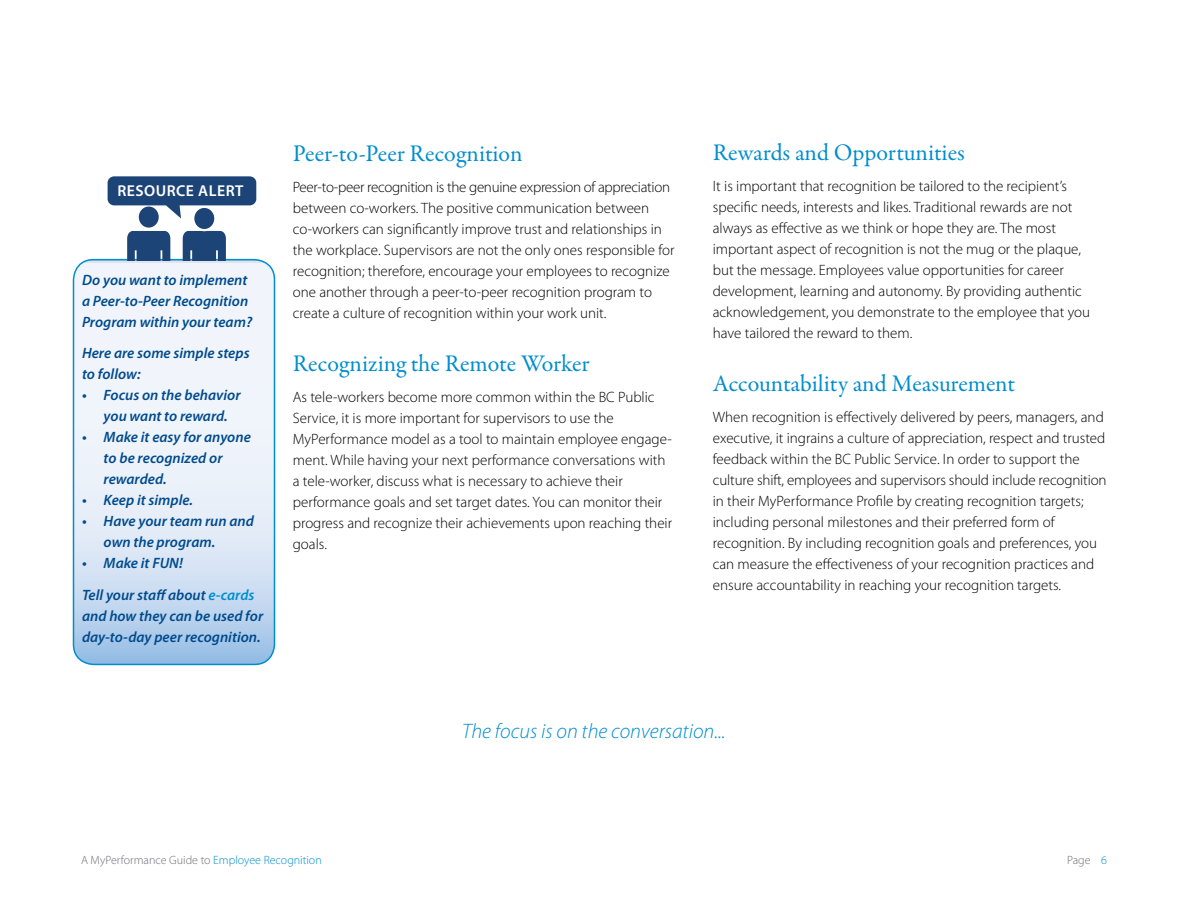
<style>
.page{position:relative;width:1188px;height:918px;background:#fff}
.page>*{position:absolute;margin:0;border:0;box-sizing:border-box;transform-origin:0 0}
.t1{font:24px "Garamond Premr Pro";color:#008dce}
.t2{font:italic 300 21px "Myriad Pro";color:#008dce}
.t3{font:600 15.75px "Myriad Pro";letter-spacing:.03em;color:#fff}
.t4{font:300 15px/21px "Myriad Pro";color:#000}
.t5{font:italic 600 15px/21px "Myriad Pro";color:#004b8d}
.t6{font:300 12px "Myriad Pro";color:#6d6e71}
.s1{color:#008dce}
</style>
<div class="page">
<svg style="left:74px;top:260px;width:200px;height:404px"></svg>
<div style="left:73px;top:259px;width:202px;height:406px;border:2px solid #008dce;border-radius:20px"></div>
<svg style="left:127px;top:231px;width:43px;height:29px"></svg>
<svg style="left:138px;top:205px;width:22px;height:24px"></svg>
<div style="left:137px;top:204px;width:24px;height:26px;border:2px solid #fff;border-radius:50%"></div>
<svg style="left:183px;top:231px;width:43px;height:29px"></svg>
<div style="left:193px;top:207px;width:22px;height:23px;background:#1d4476;border-radius:50%"></div>
<div style="left:192px;top:206px;width:24px;height:25px;border:2px solid #fff;border-radius:50%"></div>
<svg style="left:108px;top:176px;width:148px;height:42px"></svg>
<p class="t3" style="left:117px;top:180px;width:128px">RESOURCE ALERT</p>
<p class="t5" style="left:82px;top:269px;width:172px">Do you want to implement a Peer-to-Peer Recognition<br>Program within your team?</p>
<p class="t5" style="left:82px;top:343px;width:169px">Here are some simple steps to follow:</p>
<p class="t5" style="left:82px;top:385px;width:160px;text-align:center">• Focus on the behavior you want to reward.</p>
<p class="t5" style="left:104px;top:427px;width:149px;text-indent:-22px">• Make it easy for anyone to be recognized or rewarded.</p>
<p class="t5" style="left:82px;top:490px;width:112px">• Keep it simple.</p>
<p class="t5" style="left:104px;top:511px;width:152px;text-indent:-22px">• Have your team run and own the program.</p>
<p class="t5" style="left:82px;top:547px;width:174px;line-height:31.5px">• Make it FUN!<br>Tell your staff about <span class="s1">e-cards</span></p>
<p class="t5" style="left:82px;top:605px;width:183px">and how they can be used for day-to-day peer recognition.</p>
<h1 class="t1" style="left:293px;top:139px;width:231px">Peer-to-Peer Recognition</h1>
<p class="t4" style="left:293px;top:177px;width:383px">Peer-to-peer recognition is the genuine expression of appreciation between co-workers. The positive communication between co-workers can significantly improve trust and relationships in the workplace. Supervisors are not the only ones responsible for recognition; therefore, encourage your employees to recognize one another through a peer-to-peer recognition program to create a culture of recognition within your work unit.</p>
<h1 class="t1" style="left:293px;top:349px;width:298px">Recognizing the Remote Worker</h1>
<p class="t4" style="left:293px;top:387px;width:381px">As tele-workers become more common within the BC Public Service, it is more important for supervisors to use the MyPerformance model as a tool to maintain employee engage&shy;ment. While having your next performance conversations with a tele-worker, discuss what is necessary to achieve their performance goals and set target dates. You can monitor their progress and recognize their achievements upon reaching their goals.</p>
<h1 class="t1" style="left:713px;top:138px;width:254px">Rewards and Opportunities</h1>
<p class="t4" style="left:713px;top:176px;width:379px">It is important that recognition be tailored to the recipient’s specific needs, interests and likes. Traditional rewards are not always as effective as we think or hope they are. The most important aspect of recognition is not the mug or the plaque, but the message. Employees value opportunities for career development, learning and autonomy. By providing authentic acknowledgement, you demonstrate to the employee that you have tailored the reward to them.</p>
<h1 class="t1" style="left:713px;top:369px;width:304px">Accountability and Measurement</h1>
<p class="t4" style="left:713px;top:407px;width:395px">When recognition is effectively delivered by peers, managers, and executive, it ingrains a culture of appreciation, respect and trusted feedback within the BC Public Service. In order to support the culture shift, employees and supervisors should include recognition in their MyPerformance Profile by creating recognition targets; including personal milestones and their preferred form of recognition. By including recognition goals and preferences, you can measure the effectiveness of your recognition practices and ensure accountability in reaching your recognition targets.</p>
<h2 class="t2" style="left:462px;top:718px;width:265px">The focus is on the conversation...</h2>
<p class="t6" style="left:81px;top:853px;width:242px">A MyPerformance Guide to <span class="s1">Employee Recognition</span></p>
<p class="t6" style="left:1067px;top:853px;width:41px">Page <span class="s1">6</span></p>
</div>
